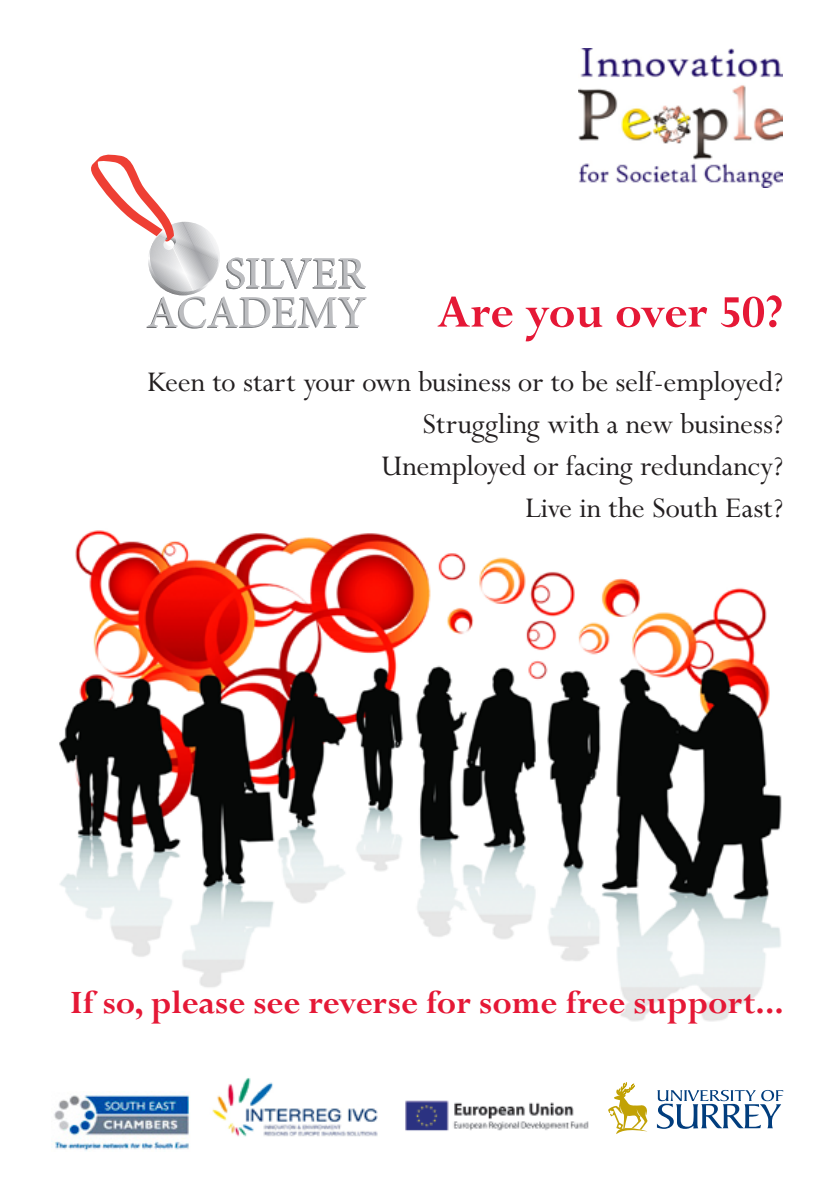
<style>
.page{position:relative;width:840px;height:1191px;background:#fff}
.page>*{position:absolute;margin:0;border:0;box-sizing:border-box;transform-origin:0 0}
.t1{font:700 50px "Perpetua MT Std";letter-spacing:-.005em;color:#e51836}
.t2{font:700 36px "Perpetua MT Std";color:#e51836}
.t3{font:32px "Perpetua MT Std";color:#231f20}
</style>
<div class="page">
<img style="left:54px;top:1091px;width:136px;height:60px">
<img style="left:212px;top:1077px;width:166px;height:60px">
<img style="left:405px;top:1100px;width:184px;height:31px">
<img style="left:59px;top:530px;width:723px;height:492px">
<img style="left:578px;top:48px;width:203px;height:139px">
<svg style="left:656px;top:1090px;width:126px;height:38px"></svg>
<svg style="left:608px;top:1082px;width:39px;height:52px"></svg>
<svg style="left:91px;top:155px;width:275px;height:174px"></svg>
<p class="t1" style="left:437px;top:285px;width:347px">Are you over 50?</p>
<p class="t3" style="left:147px;top:365px;width:637px">Keen to start your own business or to be self-employed?</p>
<p class="t3" style="left:422px;top:407px;width:362px">Struggling with a new business?</p>
<p class="t3" style="left:381px;top:449px;width:403px">Unemployed or facing redundancy?</p>
<p class="t3" style="left:525px;top:491px;width:259px">Live in the South East?</p>
<p class="t2" style="left:70px;top:983px;width:715px">If so, please see reverse for some free support...</p>
</div>
